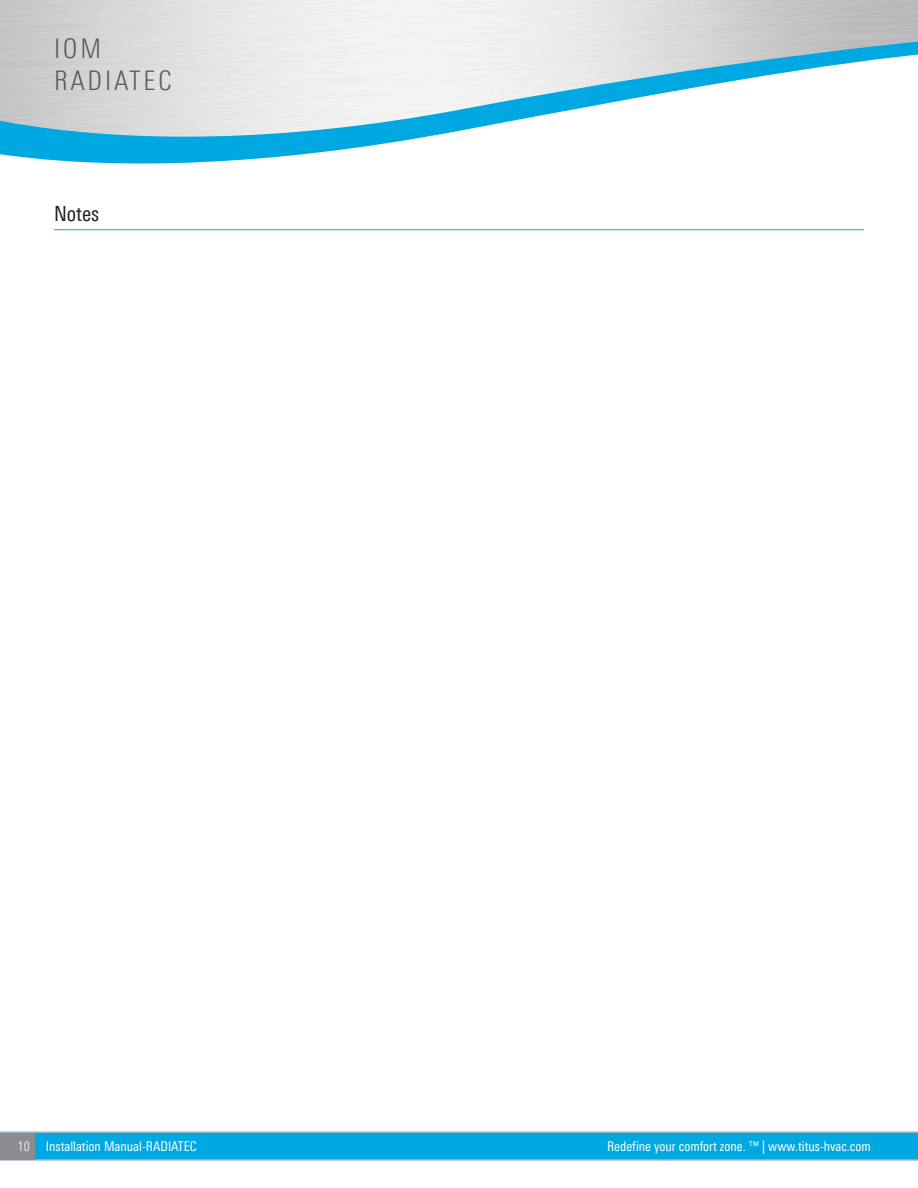
<style>
.page{position:relative;width:918px;height:1188px;background:#fff}
.page>*{position:absolute;margin:0;border:0;box-sizing:border-box;transform-origin:0 0}
.t1{font:300 condensed 27px/32.4px "LT Univers";letter-spacing:.1em;color:#57585a}
.t2{font:condensed 21px "LT Univers";color:#231f20}
.t3{font:condensed 13.5px "LT Univers";color:#fff}
.s1{color:#e6e7e9}
</style>
<div class="page">
<svg style="left:0;top:1131px;width:918px;height:30px;background:#17abde"></svg>
<div style="left:0;top:1133px;width:35px;height:26px;background:#8a8c8f"></div>
<svg style="left:0;top:0;width:918px;height:164px"></svg>
<hr style="left:54px;top:229px;width:810px;height:1px;background:#00a8e2">
<h1 class="t1" style="left:54px;top:32px;width:119px">IOM<br>RADIATEC</h1>
<p class="t2" style="left:54px;top:201px;width:47px">Notes</p>
<p class="t3" style="left:18px;top:1138px;width:181px"><span class="s1">10</span> Installation Manual-RADIATEC</p>
<p class="t3" style="left:607px;top:1138px;width:265px">Redefine your comfort zone. ™ | www.titus-hvac.com</p>
</div>
